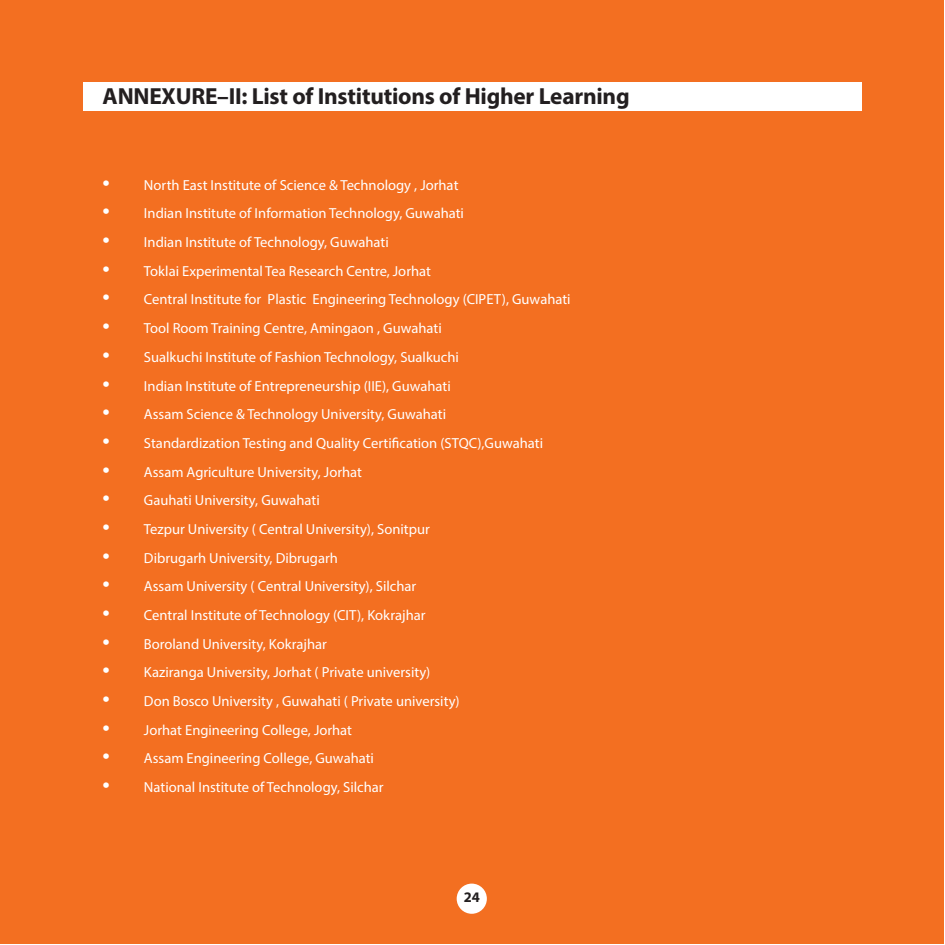
<style>
.page{position:relative;width:945px;height:945px;background:#fff}
.page>*{position:absolute;margin:0;border:0;box-sizing:border-box;transform-origin:0 0}
.t1{font:700 23.4px "Myriad Pro";letter-spacing:-.01em;color:#231f20}
.t2{font:14.55px "Myriad Pro";color:#fff}
.t3{font:700 14.55px "Myriad Pro";color:#231f20}
.s1{font-size:26.25px}
</style>
<div class="page">
<div style="left:0;top:0;width:944px;height:944px;background:#f36f21"></div>
<div style="left:457px;top:883px;width:30px;height:31px;background:#fff;border-radius:50%"></div>
<div style="left:83px;top:82px;width:779px;height:29px;background:#fff"></div>
<h1 class="t1" style="left:103px;top:80px;width:529px">ANNEXURE–II: List of Institutions of Higher Learning</h1>
<p class="t2" style="left:103px;top:176px;width:357px"><span class="s1">•</span> North East Institute of Science &amp; Technology , Jorhat</p>
<p class="t2" style="left:103px;top:204px;width:363px"><span class="s1">•</span> Indian Institute of Information Technology, Guwahati</p>
<p class="t2" style="left:103px;top:233px;width:288px"><span class="s1">•</span> Indian Institute of Technology, Guwahati</p>
<p class="t2" style="left:103px;top:262px;width:330px"><span class="s1">•</span> Toklai Experimental Tea Research Centre, Jorhat</p>
<p class="t2" style="left:103px;top:291px;width:470px"><span class="s1">•</span> Central Institute for Plastic Engineering Technology (CIPET), Guwahati</p>
<p class="t2" style="left:103px;top:319px;width:341px"><span class="s1">•</span> Tool Room Training Centre, Amingaon , Guwahati</p>
<p class="t2" style="left:103px;top:348px;width:358px"><span class="s1">•</span> Sualkuchi Institute of Fashion Technology, Sualkuchi</p>
<p class="t2" style="left:103px;top:377px;width:350px"><span class="s1">•</span> Indian Institute of Entrepreneurship (IIE), Guwahati</p>
<p class="t2" style="left:103px;top:405px;width:345px"><span class="s1">•</span> Assam Science &amp; Technology University, Guwahati</p>
<p class="t2" style="left:103px;top:434px;width:442px"><span class="s1">•</span> Standardization Testing and Quality Certification (STQC),Guwahati</p>
<p class="t2" style="left:103px;top:463px;width:261px"><span class="s1">•</span> Assam Agriculture University, Jorhat</p>
<p class="t2" style="left:103px;top:491px;width:219px"><span class="s1">•</span> Gauhati University, Guwahati</p>
<p class="t2" style="left:103px;top:520px;width:329px"><span class="s1">•</span> Tezpur University ( Central University), Sonitpur</p>
<p class="t2" style="left:103px;top:549px;width:237px"><span class="s1">•</span> Dibrugarh University, Dibrugarh</p>
<p class="t2" style="left:103px;top:577px;width:315px"><span class="s1">•</span> Assam University ( Central University), Silchar</p>
<p class="t2" style="left:103px;top:606px;width:325px"><span class="s1">•</span> Central Institute of Technology (CIT), Kokrajhar</p>
<p class="t2" style="left:103px;top:635px;width:226px"><span class="s1">•</span> Boroland University, Kokrajhar</p>
<p class="t2" style="left:103px;top:663px;width:329px"><span class="s1">•</span> Kaziranga University, Jorhat ( Private university)</p>
<p class="t2" style="left:103px;top:692px;width:359px"><span class="s1">•</span> Don Bosco University , Guwahati ( Private university)</p>
<p class="t2" style="left:103px;top:721px;width:251px"><span class="s1">•</span> Jorhat Engineering College, Jorhat</p>
<p class="t2" style="left:103px;top:749px;width:273px"><span class="s1">•</span> Assam Engineering College, Guwahati</p>
<p class="t2" style="left:103px;top:778px;width:283px"><span class="s1">•</span> National Institute of Technology, Silchar</p>
<p class="t3" style="left:464px;top:887px;width:18px">24</p>
</div>
